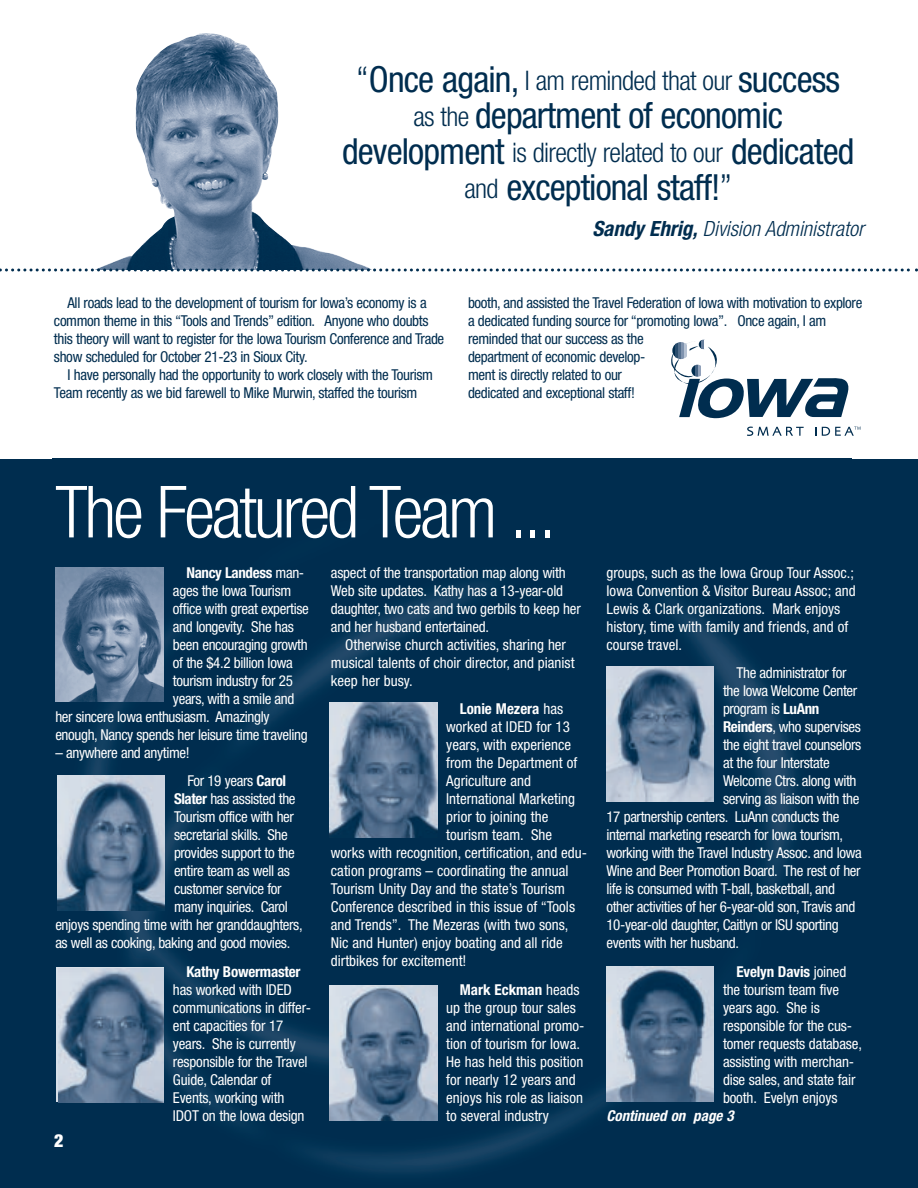
<style>
.page{position:relative;width:918px;height:1188px;background:#fff}
.page>*{position:absolute;margin:0;border:0;box-sizing:border-box;transform-origin:0 0}
.t1{font:300 condensed 72px "Helvetica Neue";letter-spacing:-.045em;color:#fff}
.t2{font:condensed 36px "Helvetica Neue";letter-spacing:-.025em;color:#002d4f}
.t3{font:300 condensed 27px "Helvetica Neue";letter-spacing:-.025em;color:#002d4f}
.t4{font:italic 300 condensed 21px "Helvetica Neue";color:#002d4f}
.t5{font:condensed 15px/18px "Helvetica Neue";letter-spacing:-.015em;color:#fff}
.t6{font:condensed 15px/18px "Helvetica Neue";letter-spacing:-.025em;color:#002d4f}
.t7{font:700 condensed 15px "Helvetica Neue";letter-spacing:-.015em;color:#fff}
.t8{font:italic 700 condensed 15px "Helvetica Neue";color:#fff}
.s1{font-size:36px}
.s2{font-weight:400;font-size:36px}
.s3{font-weight:300;font-size:27px}
.s4{font-weight:300}
.s5{font-weight:700}
.s6{font-weight:400}
</style>
<div class="page">
<div style="left:0;top:459px;width:918px;height:729px;background:#002d4f"></div>
<img style="left:55px;top:567px;width:740px;height:606px">
<img style="left:99px;top:33px;width:270px;height:235px">
<svg style="left:0;top:268px;width:918px;height:4px"></svg>
<img style="left:56px;top:567px;width:108px;height:135px">
<img style="left:329px;top:703px;width:108px;height:135px">
<img style="left:606px;top:967px;width:108px;height:135px">
<img style="left:607px;top:667px;width:107px;height:135px">
<img style="left:329px;top:986px;width:108px;height:134px">
<img style="left:57px;top:776px;width:108px;height:134px">
<img style="left:58px;top:968px;width:106px;height:134px">
<svg style="left:747px;top:427px;width:57px;height:9px"></svg>
<svg style="left:822px;top:427px;width:39px;height:9px"></svg>
<svg style="left:671px;top:340px;width:178px;height:78px"></svg>
<h3 class="t3" style="left:356px;top:71px;width:486px"><span class="s1">“</span><span class="s2">Once again,</span> I am reminded that our <span class="s2">success</span></h3>
<h2 class="t2" style="left:413px;top:102px;width:371px"><span class="s3">as the</span> department of economic</h2>
<h3 class="t3" style="left:342px;top:143px;width:514px"><span class="s2">development</span> is directly related to our <span class="s2">dedicated</span></h3>
<h2 class="t2" style="left:464px;top:174px;width:269px"><span class="s3">and</span> exceptional staff!<span class="s4">”</span></h2>
<h3 class="t4" style="left:592px;top:221px;width:277px"><span class="s5">Sandy Ehrig,</span> Division Administrator</h3>
<p class="t6" style="left:54px;top:295px;width:392px;text-indent:14px">All roads lead to the development of tourism for Iowa’s economy is a common theme in this “Tools and Trends” edition. Anyone who doubts this theory will want to register for the Iowa Tourism Conference and Trade show scheduled for October 21-23 in Sioux City.</p>
<p class="t6" style="left:54px;top:367px;width:381px;text-indent:14px">I have personally had the opportunity to work closely with the Tourism<br>Team recently as we bid farewell to Mike Murwin, staffed the tourism</p>
<p class="t6" style="left:468px;top:295px;width:396px">booth, and assisted the Travel Federation of Iowa with motivation to explore a dedicated funding source for “promoting Iowa”. Once again, I am reminded that our success as the<br>department of economic develop-<br>ment is directly related to our<br>dedicated and exceptional staff!</p>
<h1 class="t1" style="left:55px;top:486px;width:502px">The Featured Team ...</h1>
<p class="t7" style="left:186px;top:567px;width:119px">Nancy Landess <span class="s6">man-</span></p>
<p class="t5" style="left:173px;top:583px;width:120px">ages the Iowa Tourism</p>
<p class="t5" style="left:173px;top:601px;width:137px">office with great expertise</p>
<p class="t5" style="left:173px;top:619px;width:122px">and longevity. She has</p>
<p class="t5" style="left:173px;top:637px;width:136px">been encouraging growth</p>
<p class="t5" style="left:173px;top:655px;width:121px">of the $4.2 billion Iowa</p>
<p class="t5" style="left:173px;top:673px;width:121px">tourism industry for 25</p>
<p class="t5" style="left:173px;top:691px;width:123px">years, with a smile and</p>
<p class="t5" style="left:55px;top:709px;width:216px">her sincere Iowa enthusiasm. Amazingly</p>
<p class="t5" style="left:55px;top:727px;width:254px">enough, Nancy spends her leisure time traveling</p>
<p class="t5" style="left:188px;top:739px;width:100px;line-height:28.8px;text-indent:-132px">– anywhere and anytime!<br>For 19 years <span class="s5">Carol</span></p>
<p class="t5" style="left:174px;top:791px;width:123px"><span class="s5">Slater</span> has assisted the</p>
<p class="t5" style="left:174px;top:809px;width:122px">Tourism office with her</p>
<p class="t5" style="left:174px;top:827px;width:115px">secretarial skills. She</p>
<p class="t5" style="left:174px;top:845px;width:122px">provides support to the</p>
<p class="t5" style="left:174px;top:863px;width:117px">entire team as well as</p>
<p class="t5" style="left:174px;top:881px;width:109px">customer service for</p>
<p class="t5" style="left:174px;top:899px;width:115px">many inquiries. Carol</p>
<p class="t5" style="left:55px;top:917px;width:249px">enjoys spending time with her granddaughters,</p>
<p class="t5" style="left:55px;top:935px;width:236px">as well as cooking, baking and good movies.</p>
<p class="t7" style="left:186px;top:967px;width:115px">Kathy Bowermaster</p>
<p class="t5" style="left:173px;top:982px;width:140px">has worked with IDED communications in differ&shy;ent capacities for 17 years. She is currently responsible for the Travel<br>Guide, Calendar of<br>Events, working with<br>IDOT on the Iowa design</p>
<p class="t5" style="left:331px;top:565px;width:251px">aspect of the transportation map along with Web site updates. Kathy has a 13-year-old daughter, two cats and two gerbils to keep her and her husband entertained.</p>
<p class="t5" style="left:331px;top:637px;width:245px;text-indent:14px">Otherwise church activities, sharing her musical talents of choir director, and pianist keep her busy.</p>
<p class="t7" style="left:460px;top:704px;width:105px">Lonie Mezera <span class="s6">has</span></p>
<p class="t5" style="left:446px;top:719px;width:125px">worked at IDED for 13</p>
<p class="t5" style="left:446px;top:737px;width:127px">years, with experience</p>
<p class="t5" style="left:446px;top:755px;width:132px">from the Department of</p>
<p class="t5" style="left:446px;top:773px;width:86px">Agriculture and</p>
<p class="t5" style="left:446px;top:791px;width:130px">International Marketing</p>
<p class="t5" style="left:446px;top:809px;width:104px">prior to joining the</p>
<p class="t5" style="left:446px;top:827px;width:107px">tourism team. She</p>
<p class="t5" style="left:331px;top:845px;width:258px">works with recognition, certification, and edu-</p>
<p class="t5" style="left:331px;top:863px;width:239px">cation programs – coordinating the annual</p>
<p class="t5" style="left:331px;top:881px;width:236px">Tourism Unity Day and the state’s Tourism</p>
<p class="t5" style="left:331px;top:899px;width:246px">Conference described in this issue of “Tools</p>
<p class="t5" style="left:331px;top:917px;width:239px">and Trends”. The Mezeras (with two sons,</p>
<p class="t5" style="left:331px;top:935px;width:233px">Nic and Hunter) enjoy boating and all ride</p>
<p class="t5" style="left:331px;top:953px;width:137px">dirtbikes for excitement!</p>
<p class="t5" style="left:446px;top:982px;width:140px;text-indent:14px"><span class="s5">Mark Eckman</span> heads up the group tour sales and international promo&shy;tion of tourism for Iowa.<br>He has held this position for nearly 12 years and enjoys his role as liaison to several industry</p>
<p class="t5" style="left:606px;top:565px;width:251px">groups, such as the Iowa Group Tour Assoc.; Iowa Convention &amp; Visitor Bureau Assoc; and Lewis &amp; Clark organizations. Mark enjoys history, time with family and friends, and of course travel.</p>
<p class="t5" style="left:737px;top:665px;width:111px">The administrator for</p>
<p class="t5" style="left:723px;top:683px;width:136px">the Iowa Welcome Center</p>
<p class="t5" style="left:723px;top:701px;width:98px">program is <span class="s5">LuAnn</span></p>
<p class="t5" style="left:723px;top:719px;width:139px"><span class="s5">Reinders</span>, who supervises</p>
<p class="t5" style="left:723px;top:737px;width:140px">the eight travel counselors</p>
<p class="t5" style="left:723px;top:755px;width:108px">at the four Interstate</p>
<p class="t5" style="left:723px;top:773px;width:135px">Welcome Ctrs. along with</p>
<p class="t5" style="left:723px;top:791px;width:138px">serving as liaison with the</p>
<p class="t5" style="left:606px;top:809px;width:234px">17 partnership centers. LuAnn conducts the</p>
<p class="t5" style="left:606px;top:827px;width:238px">internal marketing research for Iowa tourism,</p>
<p class="t5" style="left:606px;top:845px;width:257px">working with the Travel Industry Assoc. and Iowa</p>
<p class="t5" style="left:606px;top:863px;width:256px">Wine and Beer Promotion Board. The rest of her</p>
<p class="t5" style="left:606px;top:881px;width:230px">life is consumed with T-ball, basketball, and</p>
<p class="t5" style="left:606px;top:899px;width:250px">other activities of her 6-year-old son, Travis and</p>
<p class="t5" style="left:606px;top:917px;width:234px">10-year-old daughter, Caitlyn or ISU sporting</p>
<p class="t5" style="left:606px;top:935px;width:134px">events with her husband.</p>
<p class="t5" style="left:723px;top:964px;width:140px;text-indent:13px"><span class="s5">Evelyn Davis</span> joined the tourism team five years ago. She is responsible for the cus&shy;tomer requests database, assisting with merchan&shy;dise sales, and state fair booth. Evelyn enjoys</p>
<p class="t8" style="left:606px;top:1111px;width:131px">Continued on page 3</p>
</div>
